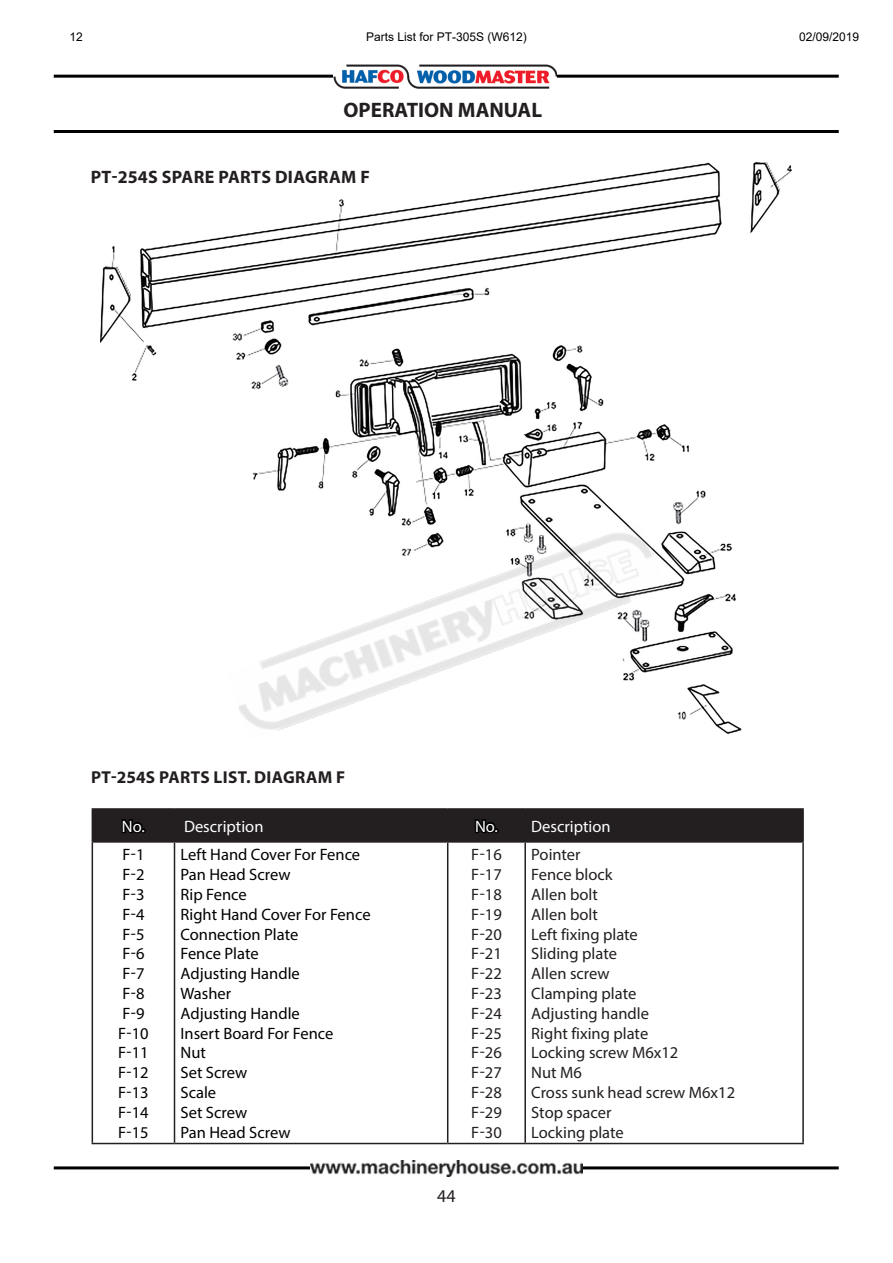
<style>
.page{position:relative;width:893px;height:1263px;background:#fff}
.page>*{position:absolute;margin:0;border:0;box-sizing:border-box;transform-origin:0 0}
.t1{font:700 21px "Myriad Pro";color:#231f20}
.t2{font:700 18px "Myriad Pro";letter-spacing:.02em;color:#231f20}
.t3{font:18px "Myriad Pro";color:#231f20}
.t4{font:700 17.25px "Myriad Pro";letter-spacing:.02em;color:#231f20}
.t5{font:16.5px "Myriad Pro";color:#231f20}
.t6{font:16.5px "Myriad Pro";color:#000}
.t7{font:16.5px "Myriad Pro";color:#fff}
.t8{font:12px "Arial";color:#000}
</style>
<div class="page">
<hr style="left:54px;top:75px;width:785px;height:3px;background:#000">
<img style="left:334px;top:65px;width:223px;height:24px">
<hr style="left:54px;top:1166px;width:785px;height:3px;background:#000">
<hr style="left:54px;top:130px;width:785px;height:3px;background:#000">
<img style="left:310px;top:1160px;width:272px;height:17px">
<img style="left:101px;top:162px;width:690px;height:573px">
<hr style="left:92px;top:808px;width:82px;height:2px;background:#231f20">
<hr style="left:174px;top:808px;width:274px;height:2px;background:#231f20">
<hr style="left:448px;top:808px;width:77px;height:2px;background:#231f20">
<hr style="left:525px;top:808px;width:279px;height:2px;background:#231f20">
<hr style="left:802px;top:810px;width:2px;height:31px;background:#231f20">
<hr style="left:92px;top:843px;width:1px;height:300px;background:#231f20">
<hr style="left:174px;top:843px;width:1px;height:300px;background:#231f20">
<hr style="left:447px;top:843px;width:1px;height:300px;background:#231f20">
<hr style="left:525px;top:841px;width:279px;height:2px;background:#231f20">
<hr style="left:524px;top:843px;width:2px;height:300px;background:#231f20">
<hr style="left:802px;top:843px;width:2px;height:300px;background:#231f20">
<hr style="left:92px;top:1143px;width:82px;height:1px;background:#231f20">
<hr style="left:174px;top:1143px;width:274px;height:1px;background:#231f20">
<hr style="left:448px;top:1143px;width:77px;height:1px;background:#231f20">
<hr style="left:525px;top:1143px;width:279px;height:1px;background:#231f20">
<div style="left:92px;top:809px;width:711px;height:34px;background:#231f20"></div>
<img style="left:227px;top:523px;width:439px;height:212px">
<p class="t8" style="left:70px;top:28px;width:15px">12</p>
<p class="t8" style="left:366px;top:28px;width:162px">Parts List for PT-305S (W612)</p>
<p class="t8" style="left:799px;top:28px;width:62px">02/09/2019</p>
<p class="t1" style="left:343px;top:96px;width:200px">OPERATION MANUAL</p>
<p class="t2" style="left:91px;top:165px;width:281px">PT-254S SPARE PARTS DIAGRAM F</p>
<p class="t4" style="left:91px;top:766px;width:256px">PT-254S PARTS LIST. DIAGRAM F</p>
<p class="t7" style="left:122px;top:816px;width:24px">No.</p>
<p class="t7" style="left:184px;top:816px;width:81px">Description</p>
<p class="t7" style="left:475px;top:816px;width:24px">No.</p>
<p class="t7" style="left:531px;top:816px;width:81px">Description</p>
<p class="t6" style="left:122px;top:844px;width:24px">F-1</p>
<p class="t6" style="left:122px;top:864px;width:24px">F-2</p>
<p class="t6" style="left:122px;top:884px;width:24px">F-3</p>
<p class="t6" style="left:122px;top:904px;width:24px">F-4</p>
<p class="t6" style="left:122px;top:924px;width:24px">F-5</p>
<p class="t6" style="left:122px;top:943px;width:24px">F-6</p>
<p class="t6" style="left:122px;top:963px;width:24px">F-7</p>
<p class="t6" style="left:122px;top:983px;width:24px">F-8</p>
<p class="t6" style="left:122px;top:1003px;width:24px">F-9</p>
<p class="t6" style="left:118px;top:1023px;width:32px">F-10</p>
<p class="t6" style="left:118px;top:1042px;width:32px">F-11</p>
<p class="t6" style="left:118px;top:1062px;width:32px">F-12</p>
<p class="t6" style="left:118px;top:1082px;width:32px">F-13</p>
<p class="t6" style="left:118px;top:1102px;width:32px">F-14</p>
<p class="t6" style="left:118px;top:1122px;width:32px">F-15</p>
<p class="t6" style="left:181px;top:844px;width:181px">Left Hand Cover For Fence</p>
<p class="t6" style="left:181px;top:864px;width:112px">Pan Head Screw</p>
<p class="t6" style="left:181px;top:884px;width:68px">Rip Fence</p>
<p class="t6" style="left:181px;top:904px;width:192px">Right Hand Cover For Fence</p>
<p class="t6" style="left:181px;top:924px;width:119px">Connection Plate</p>
<p class="t6" style="left:181px;top:943px;width:80px">Fence Plate</p>
<p class="t6" style="left:181px;top:963px;width:121px">Adjusting Handle</p>
<p class="t6" style="left:181px;top:983px;width:52px">Washer</p>
<p class="t6" style="left:181px;top:1003px;width:121px">Adjusting Handle</p>
<p class="t6" style="left:181px;top:1023px;width:154px">Insert Board For Fence</p>
<p class="t6" style="left:181px;top:1042px;width:27px">Nut</p>
<p class="t6" style="left:181px;top:1062px;width:68px">Set Screw</p>
<p class="t6" style="left:181px;top:1082px;width:37px">Scale</p>
<p class="t6" style="left:181px;top:1102px;width:68px">Set Screw</p>
<p class="t6" style="left:181px;top:1122px;width:112px">Pan Head Screw</p>
<p class="t5" style="left:531px;top:844px;width:51px">Pointer</p>
<p class="t5" style="left:531px;top:864px;width:83px">Fence block</p>
<p class="t5" style="left:531px;top:884px;width:68px">Allen bolt</p>
<p class="t5" style="left:531px;top:904px;width:68px">Allen bolt</p>
<p class="t5" style="left:531px;top:924px;width:108px">Left fixing plate</p>
<p class="t5" style="left:531px;top:943px;width:87px">Sliding plate</p>
<p class="t5" style="left:531px;top:963px;width:80px">Allen screw</p>
<p class="t5" style="left:531px;top:983px;width:107px">Clamping plate</p>
<p class="t5" style="left:531px;top:1003px;width:119px">Adjusting handle</p>
<p class="t5" style="left:531px;top:1023px;width:119px">Right fixing plate</p>
<p class="t5" style="left:531px;top:1042px;width:149px">Locking screw M6x12</p>
<p class="t5" style="left:531px;top:1062px;width:52px">Nut M6</p>
<p class="t5" style="left:531px;top:1082px;width:205px">Cross sunk head screw M6x12</p>
<p class="t5" style="left:531px;top:1102px;width:82px">Stop spacer</p>
<p class="t5" style="left:531px;top:1122px;width:94px">Locking plate</p>
<p class="t5" style="left:471px;top:844px;width:32px">F-16</p>
<p class="t5" style="left:471px;top:864px;width:32px">F-17</p>
<p class="t5" style="left:471px;top:884px;width:32px">F-18</p>
<p class="t5" style="left:471px;top:904px;width:32px">F-19</p>
<p class="t5" style="left:471px;top:924px;width:32px">F-20</p>
<p class="t5" style="left:471px;top:943px;width:32px">F-21</p>
<p class="t5" style="left:471px;top:963px;width:32px">F-22</p>
<p class="t5" style="left:471px;top:983px;width:32px">F-23</p>
<p class="t5" style="left:471px;top:1003px;width:32px">F-24</p>
<p class="t5" style="left:471px;top:1023px;width:32px">F-25</p>
<p class="t5" style="left:471px;top:1042px;width:32px">F-26</p>
<p class="t5" style="left:471px;top:1062px;width:32px">F-27</p>
<p class="t5" style="left:471px;top:1082px;width:32px">F-28</p>
<p class="t5" style="left:471px;top:1102px;width:32px">F-29</p>
<p class="t5" style="left:471px;top:1122px;width:32px">F-30</p>
<p class="t3" style="left:437px;top:1185px;width:20px">44</p>
</div>
